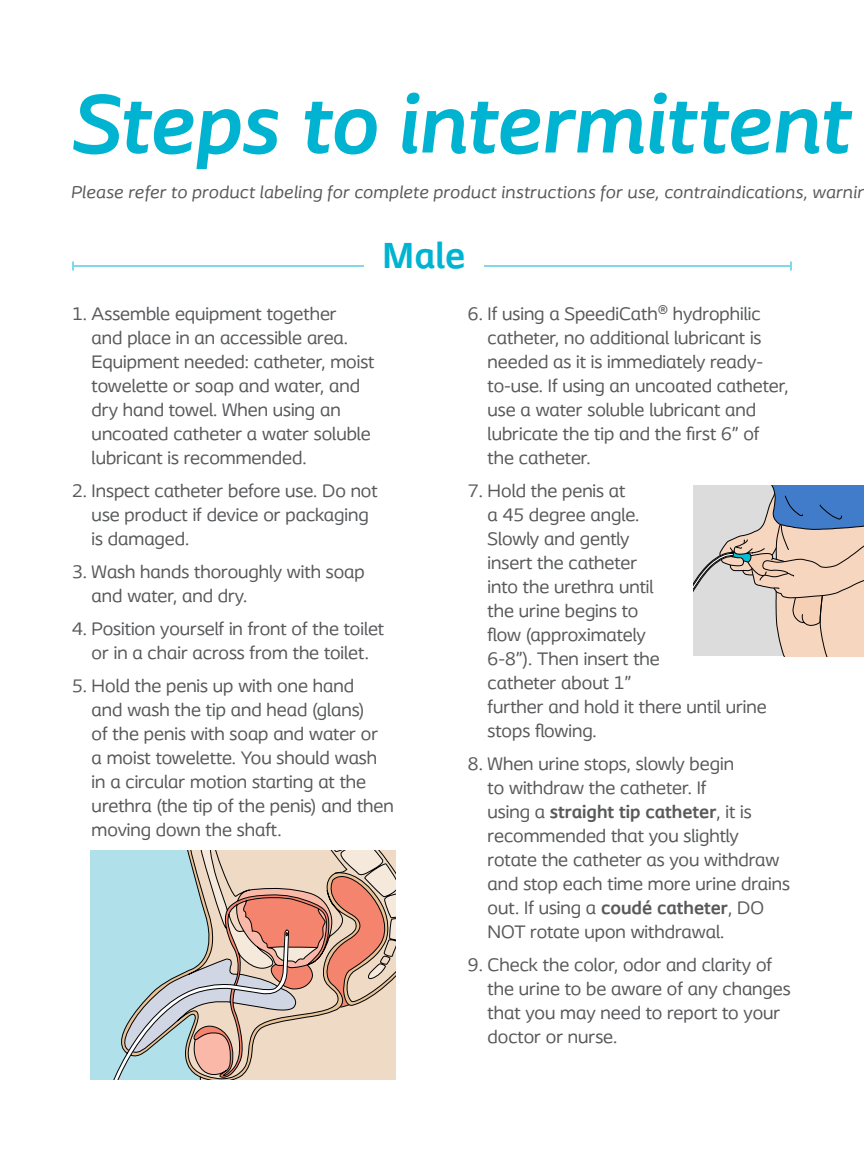
<style>
.page{position:relative;width:864px;height:1152px;background:#fff}
.page>*{position:absolute;margin:0;border:0;box-sizing:border-box;transform-origin:0 0}
.t1{font:italic 700 86px "Coloplast";letter-spacing:-.01em;color:#00b4d1}
.t2{font:700 38px "Coloplast";color:#00b4d1}
.t3{font:19px/24px "Coloplast";color:#58595b}
.t4{font:italic 18px "Coloplast";letter-spacing:.02em;color:#58595b}
.s1{font-weight:700}
</style>
<div class="page">
<hr style="left:73px;top:265px;width:718px;height:2px;background:#00b4d1">
<svg style="left:72px;top:262px;width:2px;height:8px"></svg>
<svg style="left:790px;top:262px;width:2px;height:8px"></svg>
<div style="left:364px;top:239px;width:120px;height:45px;background:#fff"></div>
<svg style="left:693px;top:485px;width:171px;height:171px;background:#cac3c3"></svg>
<div style="left:90px;top:850px;width:304px;height:230px;background:#b0e1ea"></div>
<hr style="left:90px;top:850px;width:306px;height:1px;background:#fff">
<svg style="left:105px;top:850px;width:291px;height:230px"></svg>
<h1 class="t1" style="left:71px;top:72px;width:780px">Steps to intermittent</h1>
<p class="t4" style="left:71px;top:181px;width:798px">Please refer to product labeling for complete product instructions for use, contraindications, warnin</p>
<h2 class="t2" style="left:382px;top:232px;width:85px">Male</h2>
<p class="t3" style="left:92px;top:302px;width:284px;text-indent:-20px">1. Assemble equipment together<br>and place in an accessible area.<br>Equipment needed: catheter, moist towelette or soap and water, and dry hand towel. When using an uncoated catheter a water soluble lubricant is recommended.</p>
<p class="t3" style="left:92px;top:479px;width:288px;text-indent:-20px">2. Inspect catheter before use. Do not use product if device or packaging is damaged.</p>
<p class="t3" style="left:92px;top:560px;width:275px;text-indent:-20px">3. Wash hands thoroughly with soap and water, and dry.</p>
<p class="t3" style="left:72px;top:617px;width:314px;text-align:center">4. Position yourself in front of the toilet or in a chair across from the toilet.</p>
<p class="t3" style="left:92px;top:674px;width:304px;text-indent:-20px">5. Hold the penis up with one hand<br>and wash the tip and head (glans)<br>of the penis with soap and water or<br>a moist towelette. You should wash in a circular motion starting at the urethra (the tip of the penis) and then moving down the shaft.</p>
<p class="t3" style="left:488px;top:302px;width:302px;text-indent:-20px">6. If using a SpeediCath® hydrophilic catheter, no additional lubricant is needed as it is immediately ready&shy;to-use. If using an uncoated catheter, use a water soluble lubricant and lubricate the tip and the first 6" of the catheter.</p>
<p class="t3" style="left:488px;top:479px;width:281px;text-indent:-20px">7. Hold the penis at<br>a 45 degree angle.<br>Slowly and gently<br>insert the catheter<br>into the urethra until<br>the urine begins to<br>flow (approximately<br>6-8"). Then insert the<br>catheter about 1"<br>further and hold it there until urine stops flowing.</p>
<p class="t3" style="left:488px;top:752px;width:304px;text-indent:-20px">8. When urine stops, slowly begin<br>to withdraw the catheter. If<br>using a <span class="s1">straight tip catheter</span>, it is recommended that you slightly rotate the catheter as you withdraw and stop each time more urine drains out. If using a <span class="s1">coudé catheter</span>, DO<br>NOT rotate upon withdrawal.</p>
<p class="t3" style="left:488px;top:953px;width:305px;text-indent:-20px">9. Check the color, odor and clarity of the urine to be aware of any changes that you may need to report to your doctor or nurse.</p>
</div>
